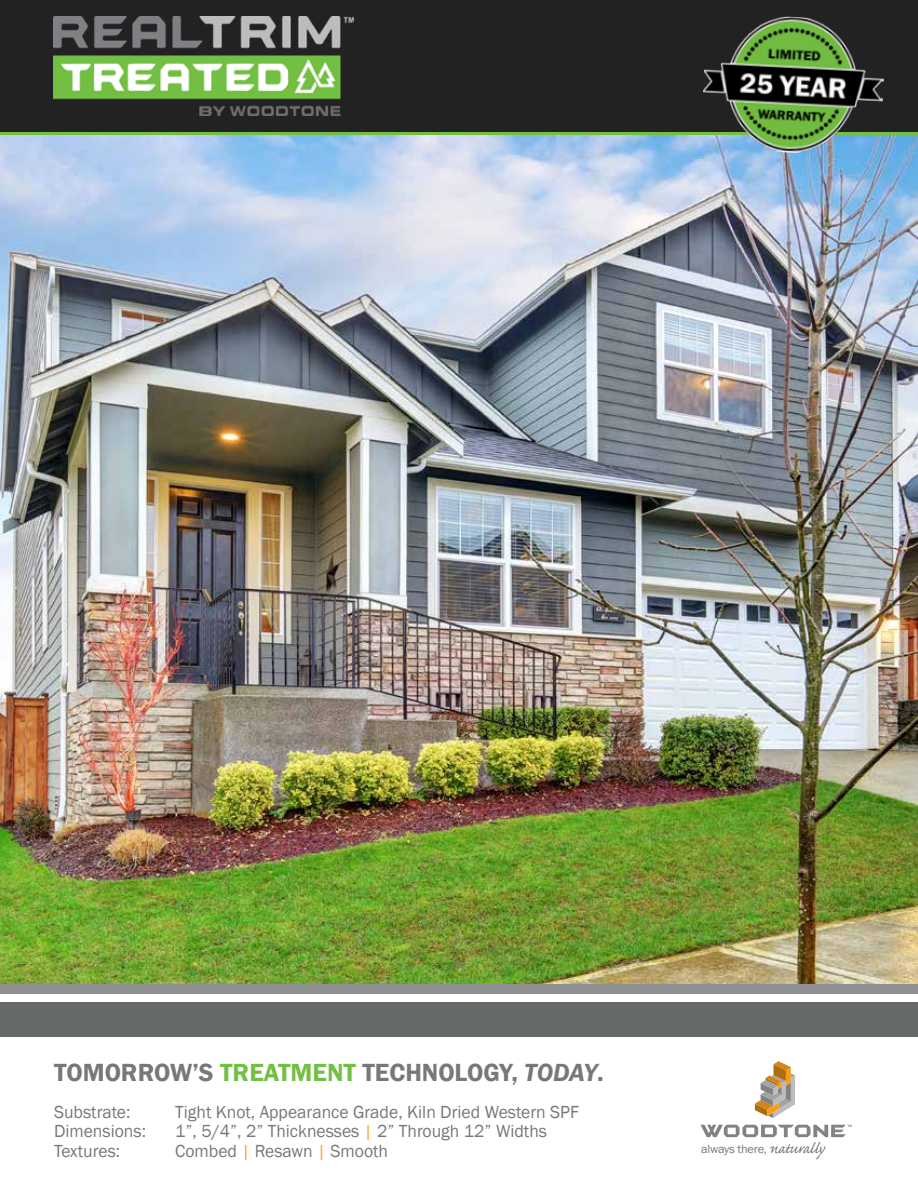
<style>
.page{position:relative;width:918px;height:1188px;background:#fff}
.page>*{position:absolute;margin:0;border:0;box-sizing:border-box;transform-origin:0 0}
.t1{font:600 25.5px "Franklin Gothic";color:#77787b}
.t2{font:18px "Franklin Gothic";color:#77787b}
.t3{font:12px "Franklin Gothic";letter-spacing:-.02em;color:#77787b;scale:1.04 1}
.s1{color:#73bf43}
.s2{font-style:italic}
.s3{color:#faa634}
.s4{font-family:"Caflisch Script Pro";font-size:18.75px}
</style>
<div class="page">
<img style="left:1px;top:135px;width:917px;height:849px">
<div style="left:0;top:1002px;width:918px;height:35px;background:#66696a"></div>
<div style="left:0;top:984px;width:918px;height:9px;background:#8e9092"></div>
<div style="left:0;top:0;width:918px;height:133px;background:#222223"></div>
<hr style="left:0;top:132px;width:918px;height:3px;background:#73bf43">
<img style="left:54px;top:17px;width:300px;height:98px">
<svg style="left:755px;top:1061px;width:40px;height:57px"></svg>
<svg style="left:701px;top:1125px;width:151px;height:12px"></svg>
<img style="left:700px;top:16px;width:187px;height:141px">
<h1 class="t1" style="left:54px;top:1057px;width:551px">TOMORROW’S <span class="s1">TREATMENT</span> TECHNOLOGY, <span class="s2">TODAY</span>.</h1>
<p class="t2" style="left:54px;top:1100px;width:78px">Substrate:</p>
<p class="t2" style="left:175px;top:1100px;width:405px">Tight Knot, Appearance Grade, Kiln Dried Western SPF</p>
<p class="t2" style="left:54px;top:1120px;width:94px">Dimensions:</p>
<p class="t2" style="left:175px;top:1120px;width:373px">1”, 5/4”, 2” Thicknesses <span class="s3">|</span> 2” Through 12” Widths</p>
<p class="t2" style="left:54px;top:1139px;width:68px">Textures:</p>
<p class="t2" style="left:175px;top:1139px;width:214px">Combed <span class="s3">|</span> Resawn <span class="s3">|</span> Smooth</p>
<p class="t3" style="left:701px;top:1142px;width:120px">always there,<span class="s4">naturally</span></p>
</div>
